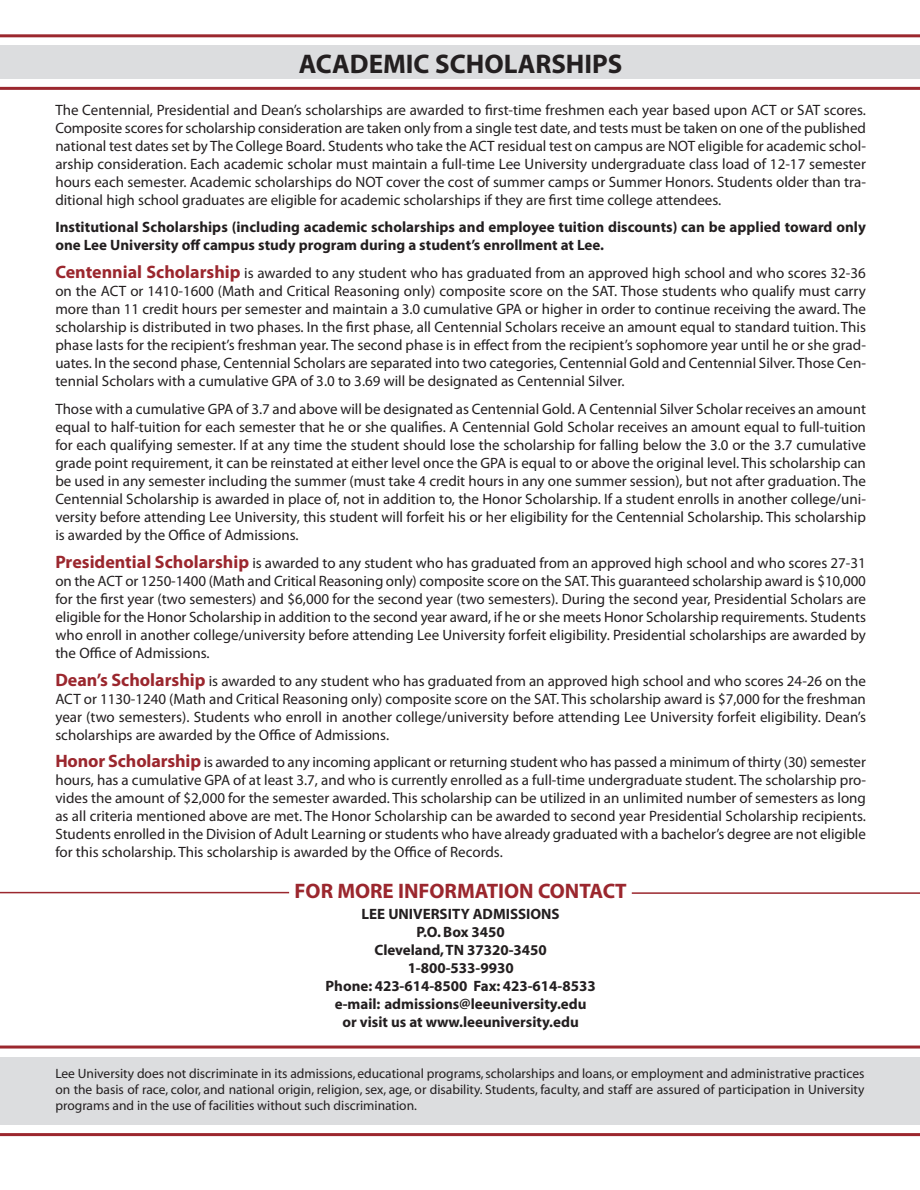
<style>
.page{position:relative;width:920px;height:1190px;background:#fff}
.page>*{position:absolute;margin:0;border:0;box-sizing:border-box;transform-origin:0 0}
.t1{font:700 27px "Myriad";color:#231f20}
.t2{font:700 21px "Myriad";color:#9b272e}
.t3{font:15px/18px "Myriad Pro";color:#231f20;text-align:justify}
.t4{font:700 15px/18px "Myriad Pro";letter-spacing:.005em;color:#231f20}
.t5{font:700 15px/18px "Myriad";color:#231f20;text-align:center}
.t6{font:13.5px/16.2px "Myriad";color:#231f20;text-align:justify}
.s1{font-weight:700;font-size:18px;color:#9b272e}
</style>
<div class="page">
<svg style="left:0;top:34px;width:919px;height:56px"></svg>
<div style="left:0;top:45px;width:919px;height:34px;background:#dcdddf"></div>
<hr style="left:631px;top:892px;width:288px;height:1px;background:#9b272e">
<hr style="left:0;top:891px;width:289px;height:2px;background:#9b272e">
<svg style="left:0;top:1045px;width:919px;height:90px"></svg>
<div style="left:0;top:1056px;width:919px;height:68px;background:#dcdddf"></div>
<h1 class="t1" style="left:299px;top:54px;width:325px">ACADEMIC SCHOLARSHIPS</h1>
<p class="t3" style="left:55px;top:102px;width:812px">The Centennial, Presidential and Dean’s scholarships are awarded to first-time freshmen each year based upon ACT or SAT scores.<br>Composite scores for scholarship consideration are taken only from a single test date, and tests must be taken on one of the published national test dates set by The College Board. Students who take the ACT residual test on campus are NOT eligible for academic schol&shy;arship consideration. Each academic scholar must maintain a full-time Lee University undergraduate class load of 12-17 semester hours each semester. Academic scholarships do NOT cover the cost of summer camps or Summer Honors. Students older than tra&shy;ditional high school graduates are eligible for academic scholarships if they are first time college attendees.</p>
<p class="t4" style="left:55px;top:219px;width:811px">Institutional Scholarships (including academic scholarships and employee tuition discounts) can be applied toward only one Lee University off campus study program during a student’s enrollment at Lee.</p>
<p class="t3" style="left:55px;top:265px;width:812px"><span class="s1">Centennial Scholarship</span> is awarded to any student who has graduated from an approved high school and who scores 32-36 on the ACT or 1410-1600 (Math and Critical Reasoning only) composite score on the SAT. Those students who qualify must carry more than 11 credit hours per semester and maintain a 3.0 cumulative GPA or higher in order to continue receiving the award. The scholarship is distributed in two phases. In the first phase, all Centennial Scholars receive an amount equal to standard tuition. This phase lasts for the recipient’s freshman year. The second phase is in effect from the recipient’s sophomore year until he or she grad&shy;uates. In the second phase, Centennial Scholars are separated into two categories, Centennial Gold and Centennial Silver. Those Cen&shy;tennial Scholars with a cumulative GPA of 3.0 to 3.69 will be designated as Centennial Silver.</p>
<p class="t3" style="left:55px;top:401px;width:812px">Those with a cumulative GPA of 3.7 and above will be designated as Centennial Gold. A Centennial Silver Scholar receives an amount equal to half-tuition for each semester that he or she qualifies. A Centennial Gold Scholar receives an amount equal to full-tuition for each qualifying semester. If at any time the student should lose the scholarship for falling below the 3.0 or the 3.7 cumulative grade point requirement, it can be reinstated at either level once the GPA is equal to or above the original level. This scholarship can be used in any semester including the summer (must take 4 credit hours in any one summer session), but not after graduation. The Centennial Scholarship is awarded in place of, not in addition to, the Honor Scholarship. If a student enrolls in another college/uni&shy;versity before attending Lee University, this student will forfeit his or her eligibility for the Centennial Scholarship. This scholarship is awarded by the Office of Admissions.</p>
<p class="t3" style="left:55px;top:554px;width:811px"><span class="s1">Presidential Scholarship</span> is awarded to any student who has graduated from an approved high school and who scores 27-31 on the ACT or 1250-1400 (Math and Critical Reasoning only) composite score on the SAT. This guaranteed scholarship award is $10,000 for the first year (two semesters) and $6,000 for the second year (two semesters). During the second year, Presidential Scholars are eligible for the Honor Scholarship in addition to the second year award, if he or she meets Honor Scholarship requirements. Students who enroll in another college/university before attending Lee University forfeit eligibility. Presidential scholarships are awarded by the Office of Admissions.</p>
<p class="t3" style="left:55px;top:672px;width:811px"><span class="s1">Dean’s Scholarship</span> is awarded to any student who has graduated from an approved high school and who scores 24-26 on the ACT or 1130-1240 (Math and Critical Reasoning only) composite score on the SAT. This scholarship award is $7,000 for the freshman year (two semesters). Students who enroll in another college/university before attending Lee University forfeit eligibility. Dean’s scholarships are awarded by the Office of Admissions.</p>
<p class="t3" style="left:55px;top:754px;width:812px"><span class="s1">Honor Scholarship</span> is awarded to any incoming applicant or returning student who has passed a minimum of thirty (30) semester hours, has a cumulative GPA of at least 3.7, and who is currently enrolled as a full-time undergraduate student. The scholarship pro&shy;vides the amount of $2,000 for the semester awarded. This scholarship can be utilized in an unlimited number of semesters as long as all criteria mentioned above are met. The Honor Scholarship can be awarded to second year Presidential Scholarship recipients.<br>Students enrolled in the Division of Adult Learning or students who have already graduated with a bachelor’s degree are not eligible for this scholarship. This scholarship is awarded by the Office of Records.</p>
<h2 class="t2" style="left:294px;top:882px;width:333px">FOR MORE INFORMATION CONTACT</h2>
<p class="t5" style="left:325px;top:905px;width:271px">LEE UNIVERSITY ADMISSIONS<br>P.O.Box 3450<br>Cleveland,TN 37320-3450<br>1-800-533-9930<br>Phone: 423-614-8500 Fax: 423-614-8533 e-mail: admissions@leeuniversity.edu<br>or visit us at www.leeuniversity.edu</p>
<p class="t6" style="left:55px;top:1065px;width:810px">Lee University does not discriminate in its admissions, educational programs,scholarships and loans, or employment and administrative practices on the basis of race, color, and national origin, religion, sex, age, or disability. Students, faculty, and staff are assured of participation in University programs and in the use of facilities without such discrimination.</p>
</div>
